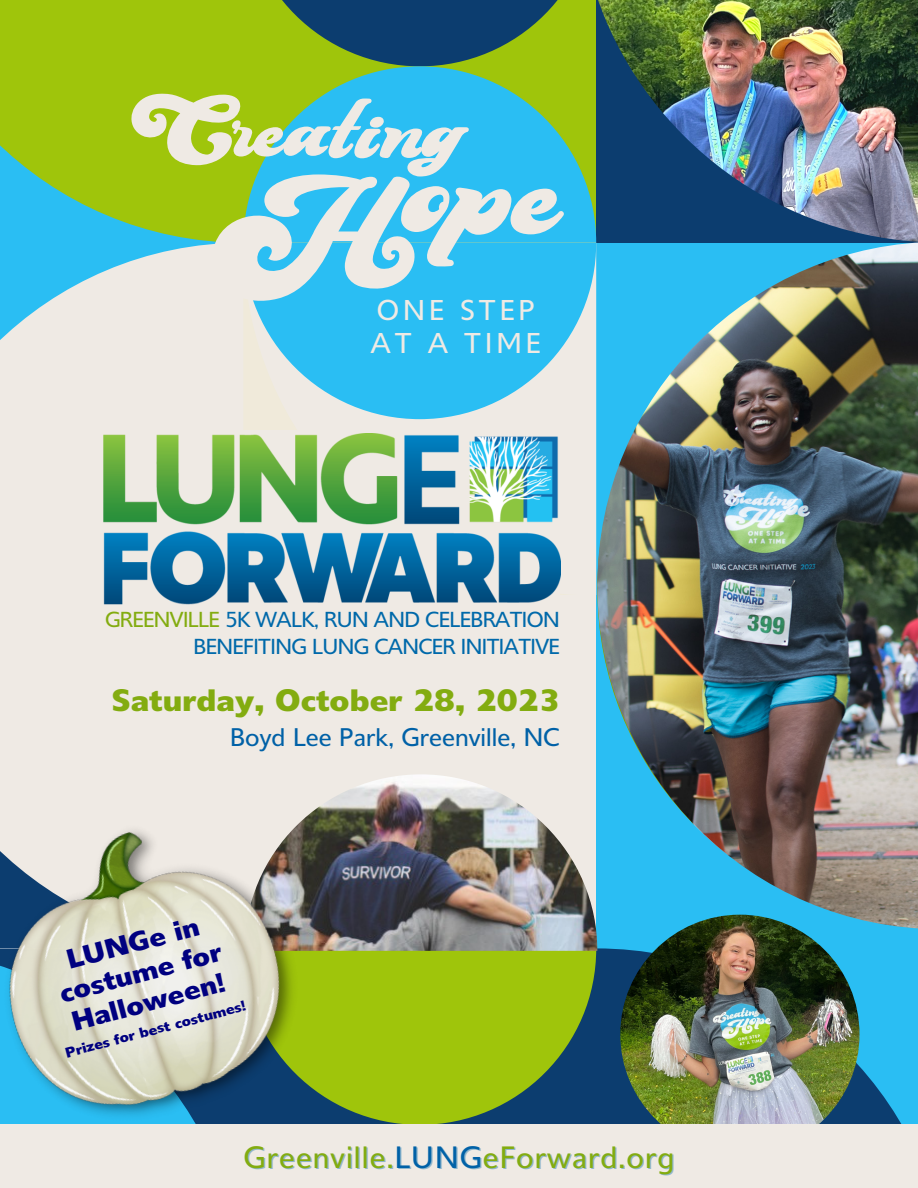
<style>
.page{position:relative;width:918px;height:1188px;background:#fff}
.page>*{position:absolute;margin:0;border:0;box-sizing:border-box;transform-origin:0 0}
.t1{font:30.15px "Delargo DT";letter-spacing:.04em;color:#83ac10}
.t2{font:700 30.15px "Delargo DT";letter-spacing:.005em;color:#83ac10}
.t3{font:27.9px/32.8px "Delargo DT";letter-spacing:.145em;color:#efeae4}
.t4{font:700 26.7px/30.3px "Delargo DT";color:#000080}
.t5{font:24.9px "Delargo DT";letter-spacing:.005em;color:#0061a7}
.t6{font:21.15px "Delargo DT";letter-spacing:-.025em;color:#0069aa}
.t7{font:700 13.95px "Delargo DT";color:#000080}
.s1{color:#83ac10}
.s2{color:rgb(0 105 170/.4)}
</style>
<div class="page">
<svg style="left:0;top:0;width:243px;height:243px;background:#8cc330"></svg>
<svg style="left:243px;top:0;width:352px;height:66px;background:#4e7a41"></svg>
<svg style="left:243px;top:66px;width:353px;height:177px;background:#72c262"></svg>
<svg style="left:243px;top:419px;width:353px;height:177px;background:#eee9e3"></svg>
<svg style="left:243px;top:243px;width:353px;height:176px;background:#77cfec"></svg>
<svg style="left:596px;top:948px;width:322px;height:177px;background:#1e84b7"></svg>
<div style="left:596px;top:596px;width:322px;height:352px;background:#2abef3"></div>
<svg style="left:0;top:243px;width:243px;height:542px;background:#e0e6e4"></svg>
<svg style="left:333px;top:951px;width:263px;height:174px;background:#88b01b"></svg>
<div style="left:243px;top:596px;width:353px;height:352px;background:#efeae4"></div>
<svg style="left:414px;top:97px;width:156px;height:429px;background:#65cbeb"></svg>
<img style="left:333px;top:774px;width:264px;height:177px">
<svg style="left:127px;top:93px;width:437px;height:213px;background:#89cfc3"></svg>
<div style="left:128px;top:430px;width:432px;height:231px;background:#efeae4"></div>
<img style="left:104px;top:434px;width:456px;height:172px">
<img style="left:597px;top:242px;width:321px;height:687px">
<img style="left:620px;top:915px;width:240px;height:239px;border-radius:50%">
<img style="left:0;top:785px;width:333px;height:340px">
<div style="left:0;top:1125px;width:918px;height:63px;background:#efeae4"></div>
<img style="left:595px;top:0;width:323px;height:242px">
<p class="t3" style="left:371px;top:297px;width:171px">ONE STEP<br>AT A TIME</p>
<p class="t6" style="left:105px;top:612px;width:456px"><span class="s1">GREENVILLE</span> 5K WALK, RUN AND CELEBRATION</p>
<p class="t6" style="left:193px;top:639px;width:368px">BENEFITING LUNG CANCER INITIATIVE</p>
<p class="t2" style="left:112px;top:689px;width:450px">Saturday, October 28, 2023</p>
<p class="t5" style="left:230px;top:728px;width:331px">Boyd Lee Park, Greenville, NC</p>
<p class="t4" style="left:64px;top:949px;width:137px;rotate:-15deg">LUNGe in</p>
<p class="t4" style="left:57px;top:982px;width:168px;rotate:-15deg">costume for<br>Halloween!</p>
<p class="t7" style="left:64px;top:1048px;width:188px;rotate:-15deg">Prizes for best costumes!</p>
<p class="t1" style="left:244px;top:1146px;width:432px">Greenville.<span class="s2">LUNG</span>eForward.org</p>
</div>
